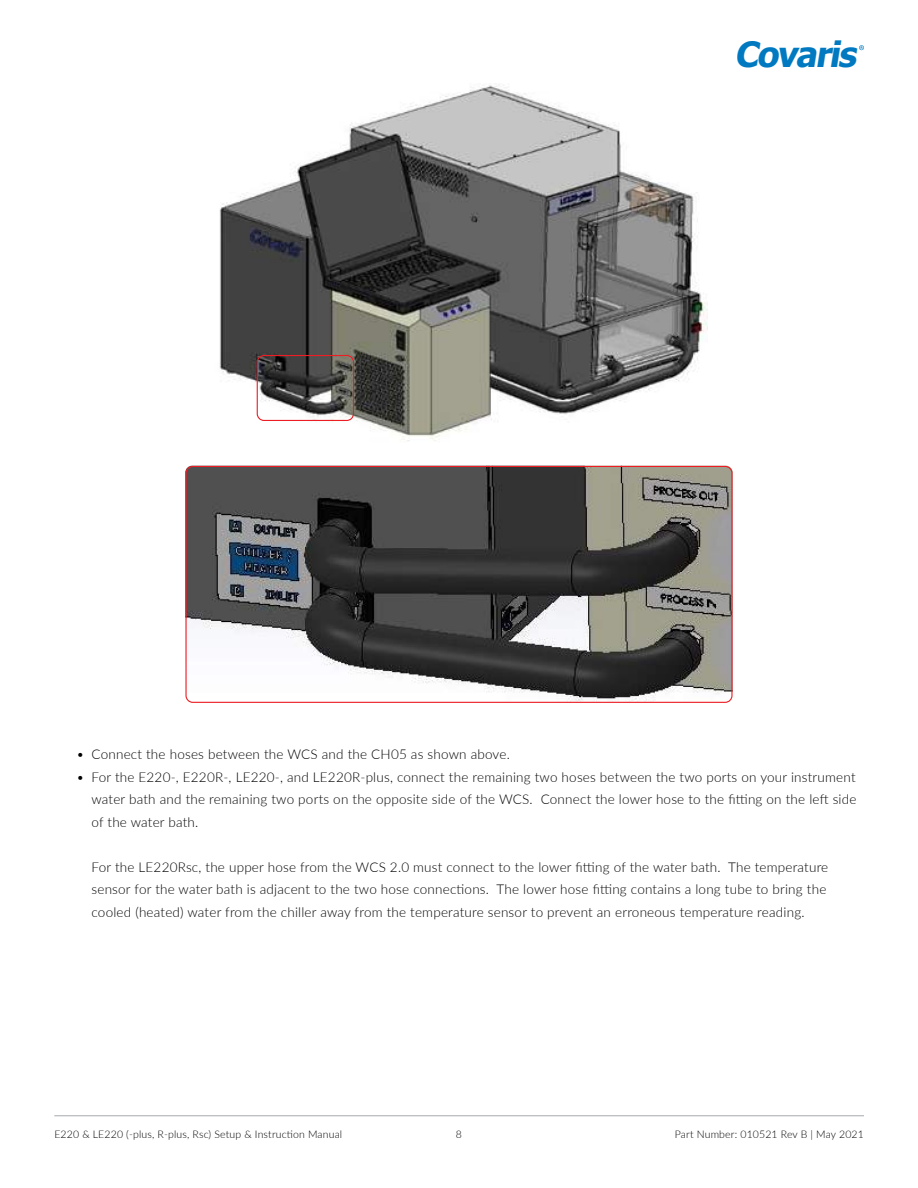
<style>
.page{position:relative;width:918px;height:1188px;background:#fff}
.page>*{position:absolute;margin:0;border:0;box-sizing:border-box;transform-origin:0 0}
.t1{font:italic 700 35.1px "Tahoma";color:#0079c1}
.t2{font:300 13.5px/22.5px "Lato";letter-spacing:.015em;color:#000;text-align:justify}
.t3{font:300 10.5px "Lato";letter-spacing:.015em;color:#000}
</style>
<div class="page">
<hr style="left:54px;top:1115px;width:810px;height:1px;background:#a7a9ac">
<svg style="left:859px;top:45px;width:5px;height:5px"></svg>
<img style="left:219px;top:83px;width:489px;height:358px">
<img style="left:186px;top:466px;width:546px;height:235px">
<div style="left:257px;top:355px;width:97px;height:66px;border:1px solid #ed1d24;border-radius:7px"></div>
<div style="left:185px;top:466px;width:548px;height:237px;border:1px solid #ed1d24;border-radius:7px"></div>
<h1 class="t1" style="left:735px;top:32px;width:131px">Covaris</h1>
<p class="t2" style="left:77px;top:743px;width:435px">• Connect the hoses between the WCS and the CH05 as shown above.</p>
<p class="t2" style="left:92px;top:765px;width:767px;text-indent:-15px">• For the E220-, E220R-, LE220-, and LE220R-plus, connect the remaining two hoses between the two ports on your instrument water bath and the remaining two ports on the opposite side of the WCS. Connect the lower hose to the fitting on the left side of the water bath.</p>
<p class="t2" style="left:92px;top:855px;width:738px;text-align:left">For the LE220Rsc, the upper hose from the WCS 2.0 must connect to the lower fitting of the water bath. The temperature sensor for the water bath is adjacent to the two hose connections. The lower hose fitting contains a long tube to bring the cooled (heated) water from the chiller away from the temperature sensor to prevent an erroneous temperature reading.</p>
<p class="t3" style="left:54px;top:1127px;width:289px">E220 &amp; LE220 (-plus, R-plus, Rsc) Setup &amp; Instruction Manual</p>
<p class="t3" style="left:675px;top:1127px;width:191px">Part Number: 010521 Rev B | May 2021</p>
<p class="t3" style="left:456px;top:1127px;width:8px">8</p>
</div>
